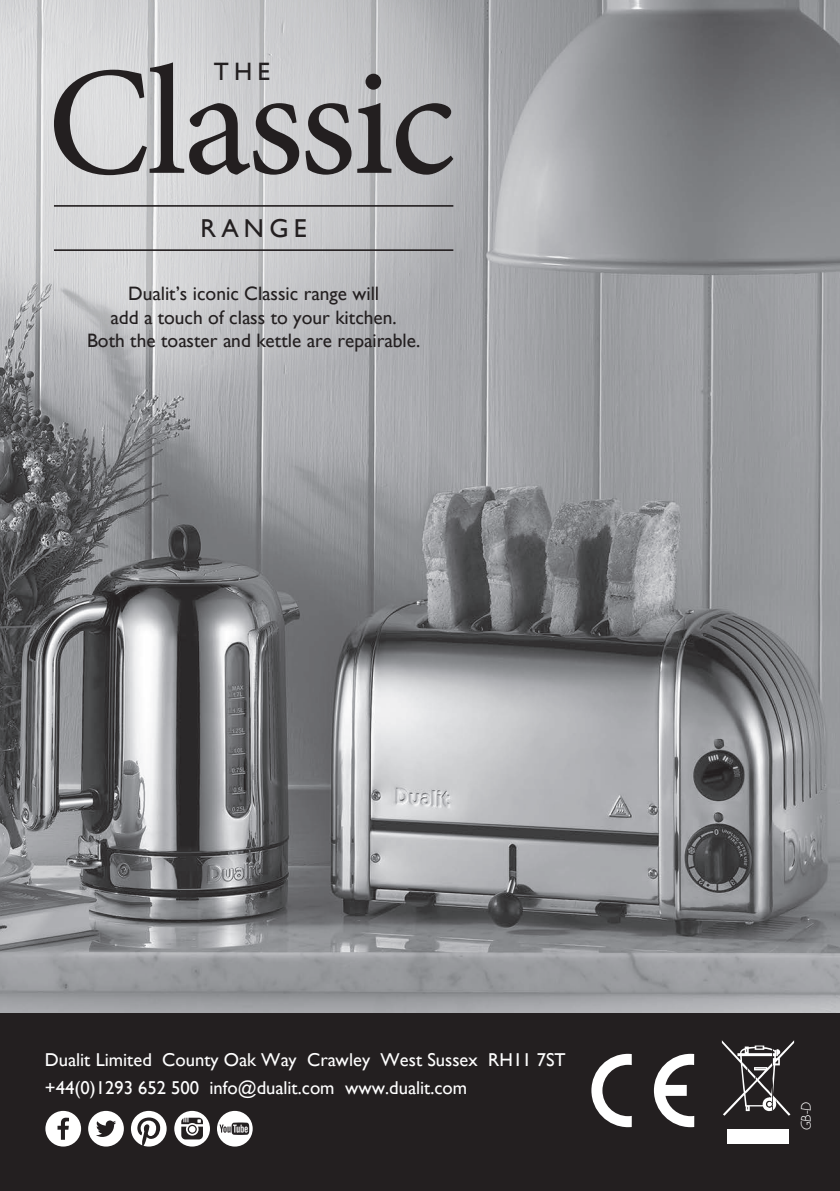
<style>
.page{position:relative;width:840px;height:1191px;background:#fff}
.page>*{position:absolute;margin:0;border:0;box-sizing:border-box;transform-origin:0 0}
.t1{font:25.8px "Gill Sans";letter-spacing:.2em;color:#231f20}
.t2{font:25.2px "Gill Sans";color:#231f20}
.t3{font:19.4px/23.2px "Gill Sans";color:#231f20;text-align:center}
.t4{font:18.6px/28px "Gill Sans";color:#fff}
.t5{font:italic 300 14px "Gill Sans";color:#fff}
</style>
<div class="page">
<img style="left:0;top:0;width:839px;height:1013px">
<div style="left:0;top:1013px;width:839px;height:178px;background:#231f20"></div>
<div style="left:726px;top:1129px;width:62px;height:15px;background:#fff"></div>
<svg style="left:721px;top:1040px;width:72px;height:75px"></svg>
<svg style="left:591px;top:1053px;width:40px;height:74px"></svg>
<svg style="left:653px;top:1053px;width:40px;height:74px"></svg>
<svg style="left:131px;top:1110px;width:35px;height:36px"></svg>
<svg style="left:88px;top:1110px;width:36px;height:36px"></svg>
<svg style="left:45px;top:1110px;width:36px;height:36px"></svg>
<svg style="left:174px;top:1110px;width:36px;height:36px"></svg>
<svg style="left:217px;top:1110px;width:35px;height:36px"></svg>
<svg style="left:0;top:0;width:491px;height:388px;background:#acaeb1"></svg>
<svg style="left:0;top:0;width:477px;height:330px;background:#c7c8ca"></svg>
<svg style="left:54px;top:62px;width:399px;height:113px;background:#a3a3a4"></svg>
<hr style="left:54px;top:249px;width:399px;height:2px;background:#231f20">
<hr style="left:54px;top:205px;width:399px;height:2px;background:#231f20">
<p class="t2" style="left:214px;top:56px;width:58px">THE</p>
<h1 class="t1" style="left:200px;top:213px;width:107px">RANGE</h1>
<p class="t3" style="left:87px;top:282px;width:335px">Dualit’s iconic Classic range will<br>add a touch of class to your kitchen.<br>Both the toaster and kettle are repairable.</p>
<p class="t4" style="left:45px;top:1046px;width:522px">Dualit Limited County Oak Way Crawley West Sussex RH11 7ST +44(0)1293 652 500 info@dualit.com www.dualit.com</p>
<p class="t5" style="left:797px;top:1130px;width:31px;rotate:-90deg">GB-D</p>
</div>
